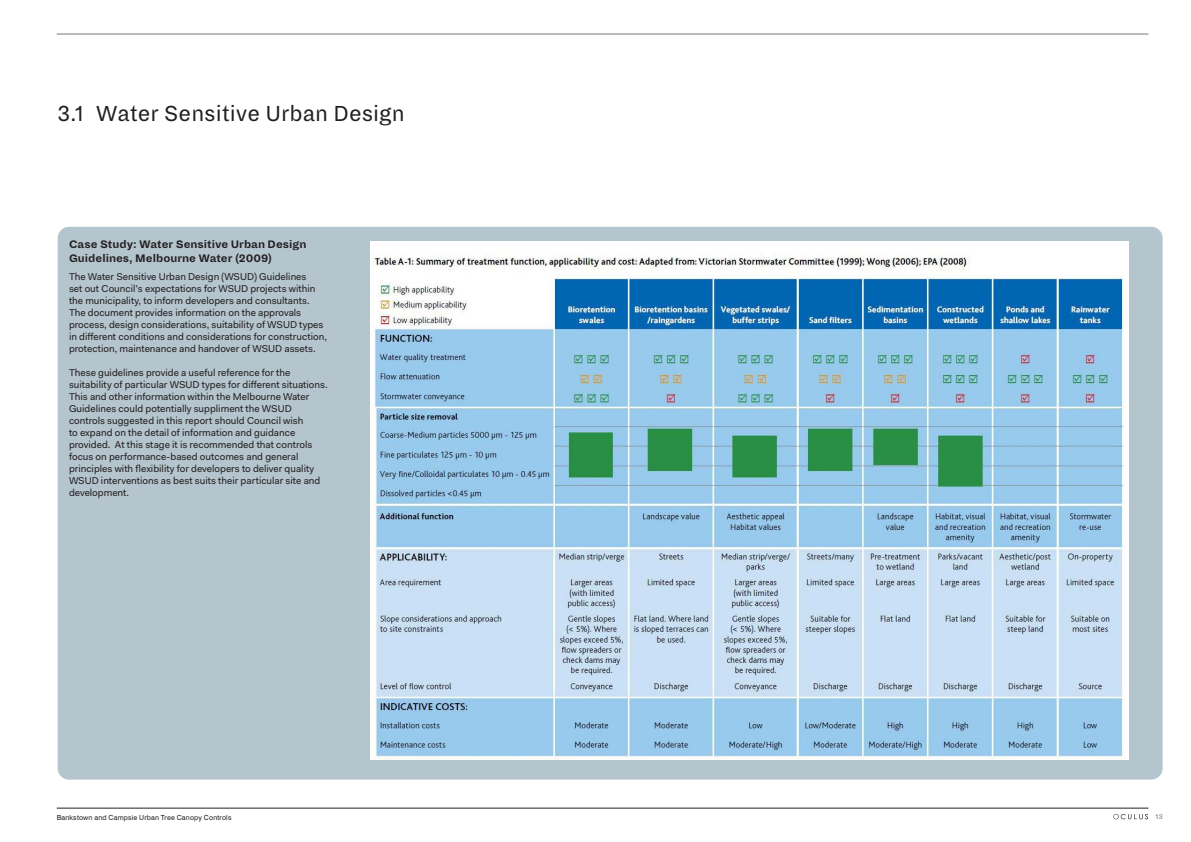
<style>
.page{position:relative;width:1191px;height:842px;background:#fff}
.page>*{position:absolute;margin:0;border:0;box-sizing:border-box;transform-origin:0 0}
.t1{font:24px "Dia";color:#231f20}
.t2{font:700 12px/14.4px "Dia";color:#231f20}
.t3{font:10px/12px "Fakt Pro";color:#231f20}
.t4{font:7px "Swiss 721 BT";letter-spacing:.02em;color:#231f20}
.t5{font:7px "Swiss 721 BT";color:#79797a}
</style>
<div class="page">
<svg style="left:1113px;top:814px;width:35px;height:5px"></svg>
<hr style="left:57px;top:34px;width:1091px;height:1px;background:#79797a">
<hr style="left:57px;top:808px;width:1091px;height:1px;background:#231f20">
<div style="left:58px;top:227px;width:1104px;height:553px;background:#b5c5ce;border-radius:11px"></div>
<img style="left:371px;top:241px;width:757px;height:518px">
<h1 class="t1" style="left:58px;top:100px;width:349px">3.1 Water Sensitive Urban Design</h1>
<p class="t2" style="left:69px;top:237px;width:239px">Case Study: Water Sensitive Urban Design<br>Guidelines, Melbourne Water (2009)</p>
<p class="t3" style="left:69px;top:270px;width:259px">The Water Sensitive Urban Design (WSUD) Guidelines<br>set out Council’s expectations for WSUD projects within the municipality, to inform developers and consultants.<br>The document provides information on the approvals process, design considerations, suitability of WSUD types in different conditions and considerations for construction, protection, maintenance and handover of WSUD assets.</p>
<p class="t3" style="left:69px;top:366px;width:260px">These guidelines provide a useful reference for the suitability of particular WSUD types for different situations.<br>This and other information within the Melbourne Water Guidelines could potentially suppliment the WSUD controls suggested in this report should Council wish<br>to expand on the detail of information and guidance provided. At this stage it is recommended that controls focus on performance-based outcomes and general principles with flexibility for developers to deliver quality WSUD interventions as best suits their particular site and development.</p>
<p class="t4" style="left:57px;top:813px;width:176px">Bankstown and Campsie Urban Tree Canopy Controls</p>
<p class="t5" style="left:1155px;top:812px;width:9px">13</p>
</div>
